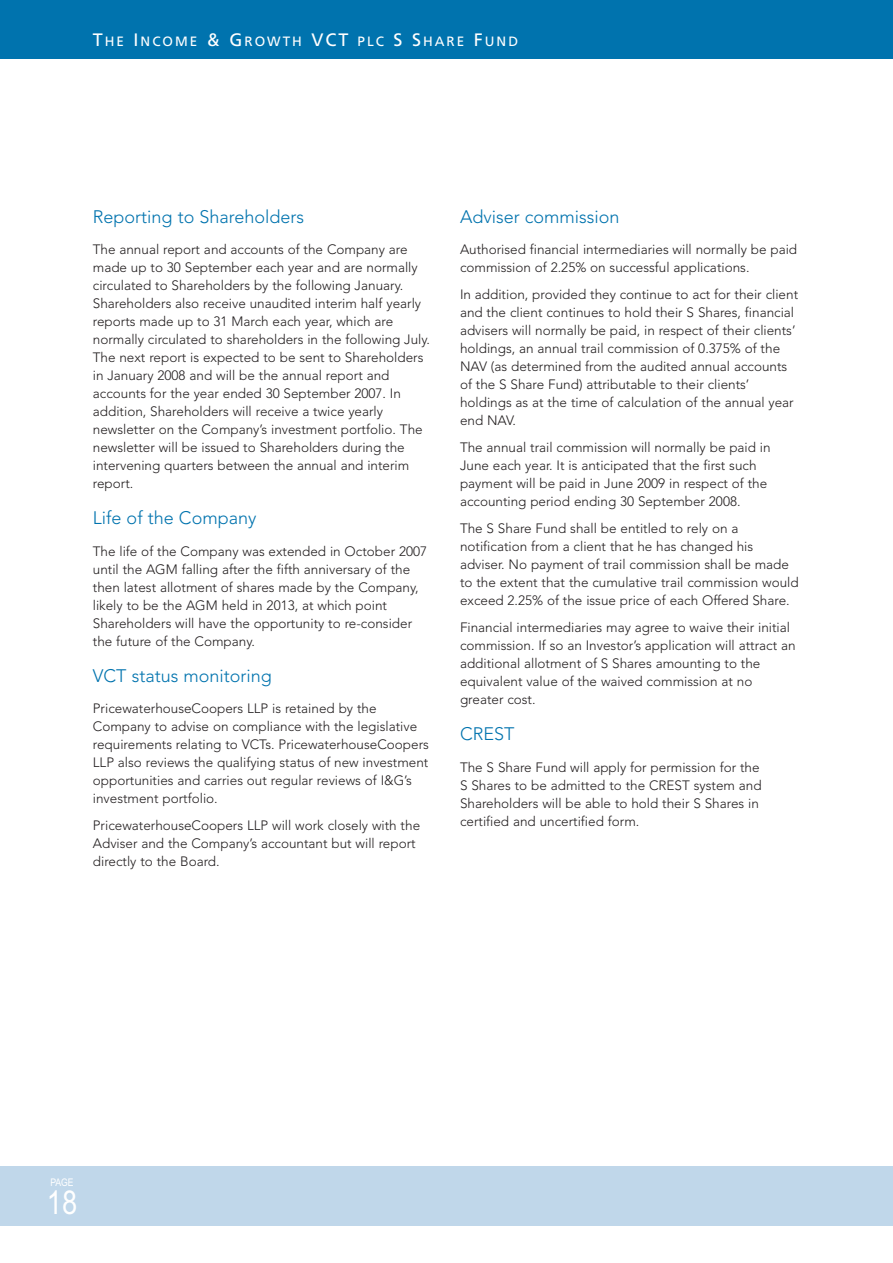
<style>
.page{position:relative;width:893px;height:1263px;background:#fff}
.page>*{position:absolute;margin:0;border:0;box-sizing:border-box;transform-origin:0 0}
.t1{font:33px "Arial Narrow";color:#fff}
.t2{font:300 18px "Avenir";color:#0073ae}
.t3{font:300 13.5px/18px "Avenir";color:#231f20}
.t4{font:13.5px "Frutiger";letter-spacing:.15em;color:#fff}
.t5{font:10.5px "Arial Narrow";color:#fff}
.s1{font-size:18px}
</style>
<div class="page">
<div style="left:0;top:0;width:892px;height:59px;background:#0073ae"></div>
<div style="left:0;top:1166px;width:892px;height:60px;background:#c0d7ea"></div>
<p class="t4" style="left:93px;top:36px;width:427px"><span class="s1">T</span>HE <span class="s1">I</span>NCOME <span class="s1">&amp; G</span>ROWTH <span class="s1">VCT</span> PLC <span class="s1">S S</span>HARE <span class="s1">F</span>UND</p>
<p class="t2" style="left:93px;top:209px;width:213px">Reporting to Shareholders</p>
<p class="t3" style="left:93px;top:241px;width:339px">The annual report and accounts of the Company are made up to 30 September each year and are normally circulated to Shareholders by the following January.<br>Shareholders also receive unaudited interim half yearly reports made up to 31 March each year, which are normally circulated to shareholders in the following July.<br>The next report is expected to be sent to Shareholders in January 2008 and will be the annual report and accounts for the year ended 30 September 2007. In addition, Shareholders will receive a twice yearly newsletter on the Company’s investment portfolio. The newsletter will be issued to Shareholders during the intervening quarters between the annual and interim report.</p>
<p class="t2" style="left:93px;top:510px;width:165px">Life of the Company</p>
<p class="t3" style="left:93px;top:543px;width:336px">The life of the Company was extended in October 2007 until the AGM falling after the fifth anniversary of the then latest allotment of shares made by the Company, likely to be the AGM held in 2013, at which point Shareholders will have the opportunity to re-consider the future of the Company.</p>
<p class="t2" style="left:93px;top:668px;width:180px">VCT status monitoring</p>
<p class="t3" style="left:93px;top:700px;width:337px">PricewaterhouseCoopers LLP is retained by the Company to advise on compliance with the legislative requirements relating to VCTs. PricewaterhouseCoopers LLP also reviews the qualifying status of new investment opportunities and carries out regular reviews of I&amp;G’s investment portfolio.</p>
<p class="t3" style="left:93px;top:817px;width:329px">PricewaterhouseCoopers LLP will work closely with the<br>Adviser and the Company’s accountant but will report directly to the Board.</p>
<p class="t2" style="left:460px;top:209px;width:161px">Adviser commission</p>
<p class="t3" style="left:460px;top:241px;width:339px">Authorised financial intermediaries will normally be paid commission of 2.25% on successful applications.</p>
<p class="t3" style="left:460px;top:286px;width:339px">In addition, provided they continue to act for their client and the client continues to hold their S Shares, financial advisers will normally be paid, in respect of their clients’ holdings, an annual trail commission of 0.375% of the NAV (as determined from the audited annual accounts of the S Share Fund) attributable to their clients’ holdings as at the time of calculation of the annual year end NAV.</p>
<p class="t3" style="left:460px;top:439px;width:312px">The annual trail commission will normally be paid in June each year. It is anticipated that the first such payment will be paid in June 2009 in respect of the accounting period ending 30 September 2008.</p>
<p class="t3" style="left:460px;top:520px;width:340px">The S Share Fund shall be entitled to rely on a notification from a client that he has changed his adviser. No payment of trail commission shall be made to the extent that the cumulative trail commission would exceed 2.25% of the issue price of each Offered Share.</p>
<p class="t3" style="left:460px;top:619px;width:337px">Financial intermediaries may agree to waive their initial commission. If so an Investor’s application will attract an additional allotment of S Shares amounting to the equivalent value of the waived commission at no greater cost.</p>
<p class="t2" style="left:460px;top:726px;width:56px">CREST</p>
<p class="t3" style="left:460px;top:759px;width:303px">The S Share Fund will apply for permission for the S Shares to be admitted to the CREST system and Shareholders will be able to hold their S Shares in certified and uncertified form.</p>
<p class="t5" style="left:50px;top:1178px;width:25px">PAGE</p>
<p class="t1" style="left:47px;top:1190px;width:32px">18</p>
</div>
